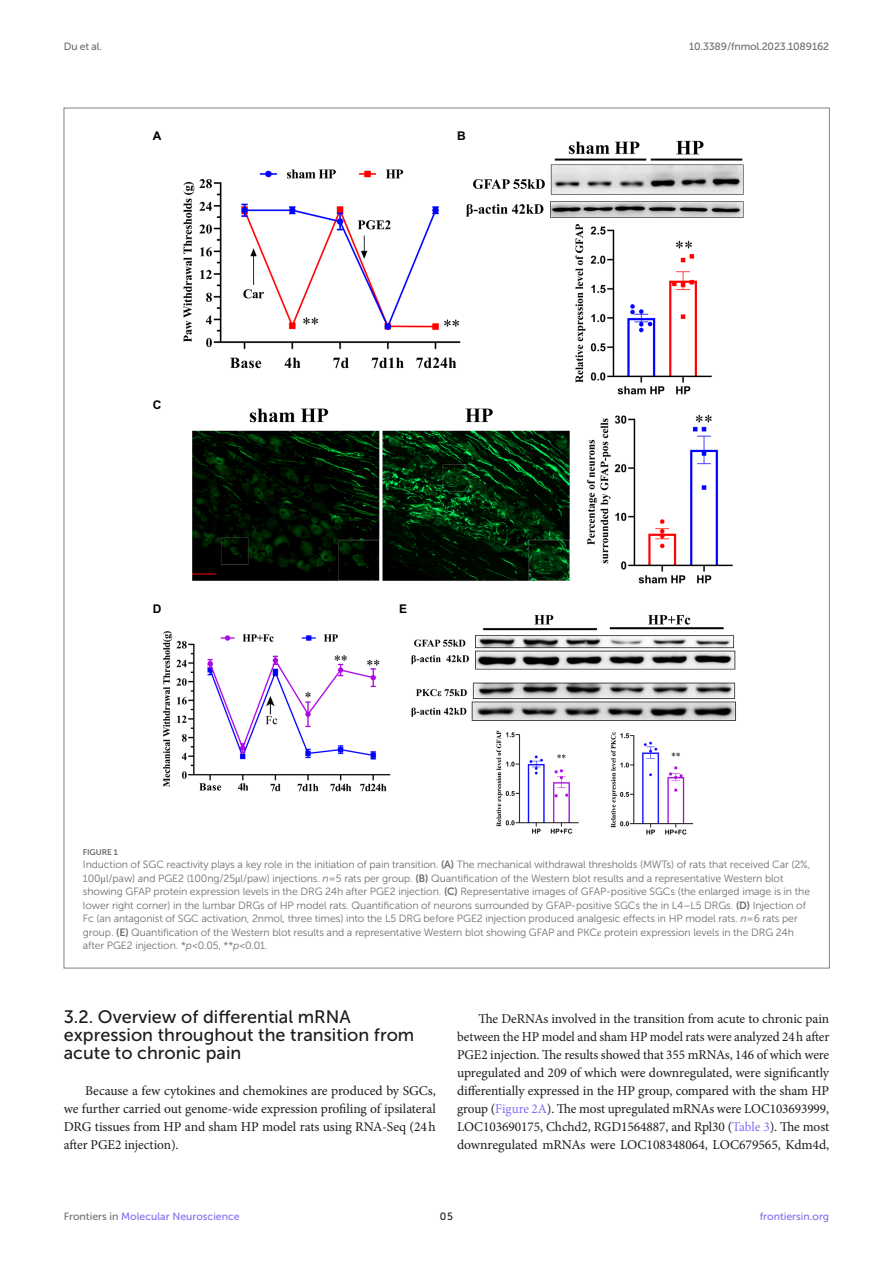
<style>
.page{position:relative;width:893px;height:1263px;background:#fff}
.page>*{position:absolute;margin:0;border:0;box-sizing:border-box;transform-origin:0 0}
.HEAD_2{font:18px/18px "Museo Sans 500";color:#1b1c1b}
.TEXT{font:13.5px/18px "Minion Pro";letter-spacing:-.005em;color:#1b1c1b;text-align:justify}
.TEXT_FLUSH{font:13.5px/18px "Minion Pro";letter-spacing:-.005em;color:#1b1c1b;text-align:justify}
.t1{font:700 12px "Arial";color:#000}
.FIG_LEG{font:10.5px/13.5px "Museo Sans 300";letter-spacing:-.01em;color:#706f70}
.t2{font:10.5px "Museo Sans 500";color:#856df0}
.t3{font:10.5px "Museo Sans 500";letter-spacing:-.015em;color:#706f70}
.t4{font:10.5px "Museo Sans 500";color:#1b1c1b}
.FIG_HD{font:8.25px "Museo Sans 700";letter-spacing:-.01em;color:#706f70}
.s1{font-family:"Museo Sans 700"}
.s2{font-family:"STIX General"}
.s3{font-style:italic}
.s4{color:#856df0}
.s5{color:#706f70}
</style>
<div class="page">
<img style="left:163px;top:140px;width:581px;height:695px">
<p class="t3" style="left:64px;top:41px;width:40px">Du et al.</p>
<p class="t3" style="left:689px;top:41px;width:141px">10.3389/fnmol.2023.1089162</p>
<p class="t1" style="left:153px;top:127px;width:10px">A</p>
<p class="t1" style="left:457px;top:127px;width:10px">B</p>
<p class="t1" style="left:153px;top:396px;width:10px">C</p>
<p class="t1" style="left:153px;top:600px;width:10px">D</p>
<p class="t1" style="left:399px;top:600px;width:10px">E</p>
<p class="FIG_HD" style="left:83px;top:847px;width:37px">FIGURE 1</p>
<p class="FIG_LEG" style="left:83px;top:858px;width:729px">Induction of SGC reactivity plays a key role in the initiation of pain transition. <span class="s1">(A)</span> The mechanical withdrawal thresholds (MWTs) of rats that received Car (2%, 100 <span class="s2">μ</span>l/paw) and PGE2 (100 ng/25 <span class="s2">μ</span>l/paw) injections. <span class="s3">n</span> = 5 rats per group. <span class="s1">(B)</span> Quantification of the Western blot results and a representative Western blot showing GFAP protein expression levels in the DRG 24 h after PGE2 injection. <span class="s1">(C)</span> Representative images of GFAP-positive SGCs (the enlarged image is in the lower right corner) in the lumbar DRGs of HP model rats. Quantification of neurons surrounded by GFAP-positive SGCs the in L4–L5 DRGs. <span class="s1">(D)</span> Injection of Fc (an antagonist of SGC activation, 2 nmol, three times) into the L5 DRG before PGE2 injection produced analgesic effects in HP model rats. <span class="s3">n</span> = 6 rats per group. <span class="s1">(E)</span> Quantification of the Western blot results and a representative Western blot showing GFAP and PKC<span class="s2">ε</span> protein expression levels in the DRG 24 h after PGE2 injection. *<span class="s3">p</span> &lt; 0.05, **<span class="s3">p</span> &lt; 0.01.</p>
<p class="HEAD_2" style="left:64px;top:1008px;width:352px">3.2. Overview of differential mRNA expression throughout the transition from acute to chronic pain</p>
<p class="TEXT_FLUSH" style="left:64px;top:1082px;width:374px;text-indent:21px">Because a few cytokines and chemokines are produced by SGCs, we further carried out genome-wide expression profiling of ipsilateral DRG tissues from HP and sham HP model rats using RNA-Seq (24h after PGE2 injection).</p>
<p class="TEXT" style="left:457px;top:1010px;width:374px;text-indent:21px">The DeRNAs involved in the transition from acute to chronic pain between the HP model and sham HP model rats were analyzed 24h after PGE2 injection. The results showed that 355 mRNAs, 146 of which were upregulated and 209 of which were downregulated, were significantly differentially expressed in the HP group, compared with the sham HP group (<span class="s4">Figure 2A</span>). The most upregulated mRNAs were LOC103693999, LOC103690175, Chchd2, RGD1564887, and Rpl30 (<span class="s4">Table 3</span>). The most downregulated mRNAs were LOC108348064, LOC679565, Kdm4d,</p>
<p class="t2" style="left:64px;top:1211px;width:177px"><span class="s5">Frontiers in</span> Molecular Neuroscience</p>
<p class="t4" style="left:440px;top:1211px;width:14px">05</p>
<p class="t2" style="left:760px;top:1211px;width:71px">frontiersin.org</p>
</div>
